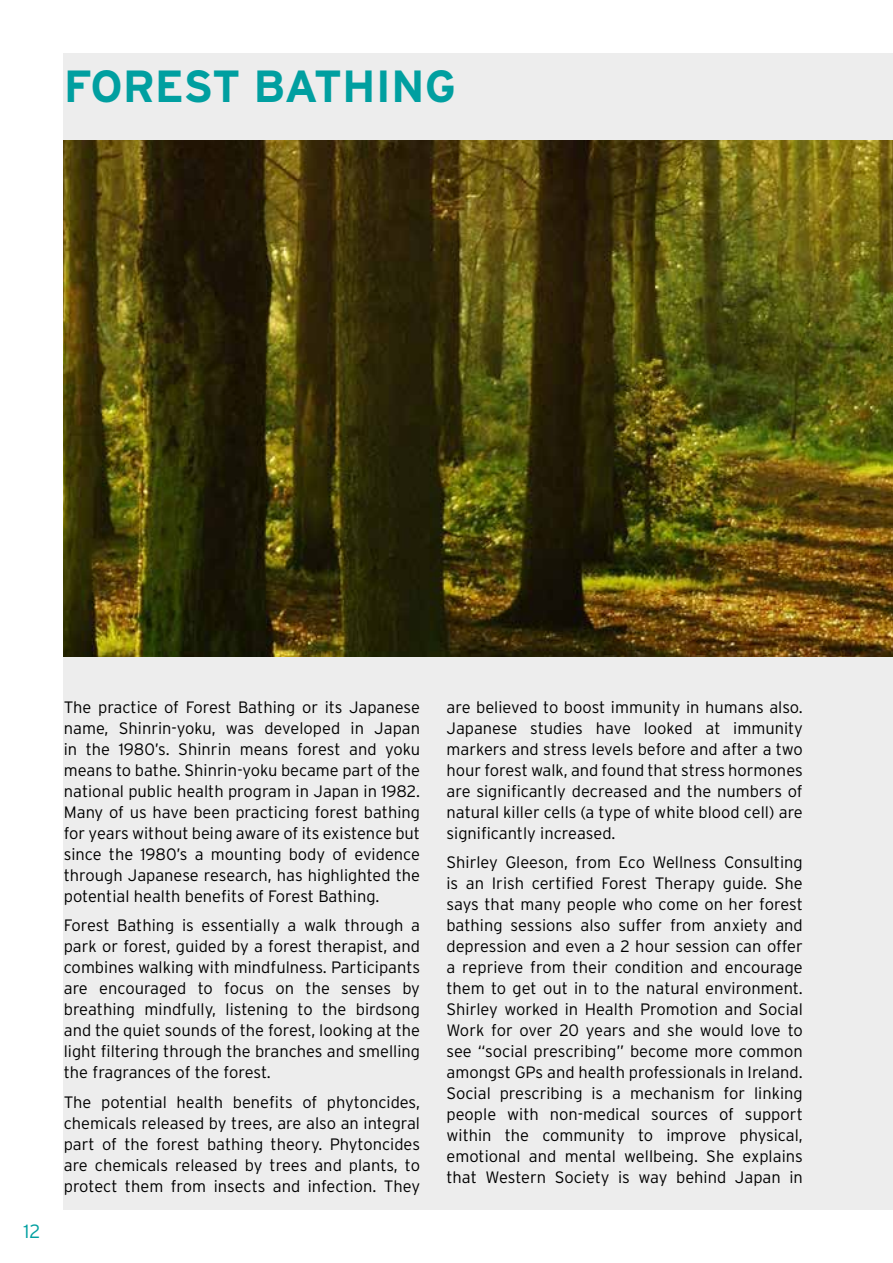
<style>
.page{position:relative;width:893px;height:1263px;background:#fff}
.page>*{position:absolute;margin:0;border:0;box-sizing:border-box;transform-origin:0 0}
.t1{font:700 45px "Interstate";color:#009fa0}
.t2{font:300 19.2px "Interstate";color:#009fa0}
.t3{font:300 16.5px/21px "Interstate";color:#000;text-align:justify}
</style>
<div class="page">
<div style="left:64px;top:53px;width:829px;height:1157px;background:#ededed"></div>
<img style="left:64px;top:140px;width:829px;height:516px">
<h1 class="t1" style="left:64px;top:59px;width:394px">FOREST BATHING</h1>
<p class="t2" style="left:23px;top:1219px;width:18px">12</p>
<p class="t3" style="left:64px;top:696px;width:358px">The practice of Forest Bathing or its Japanese name, Shinrin-yoku, was developed in Japan in the 1980’s. Shinrin means forest and yoku means to bathe. Shinrin-yoku became part of the national public health program in Japan in 1982.<br>Many of us have been practicing forest bathing for years without being aware of its existence but since the 1980’s a mounting body of evidence through Japanese research, has highlighted the potential health benefits of Forest Bathing.</p>
<p class="t3" style="left:64px;top:915px;width:358px">Forest Bathing is essentially a walk through a park or forest, guided by a forest therapist, and combines walking with mindfulness. Participants are encouraged to focus on the senses by breathing mindfully, listening to the birdsong and the quiet sounds of the forest, looking at the light filtering through the branches and smelling the fragrances of the forest.</p>
<p class="t3" style="left:64px;top:1091px;width:358px">The potential health benefits of phytoncides, chemicals released by trees, are also an integral part of the forest bathing theory. Phytoncides are chemicals released by trees and plants, to protect them from insects and infection. They</p>
<p class="t3" style="left:446px;top:696px;width:358px">are believed to boost immunity in humans also.<br>Japanese studies have looked at immunity markers and stress levels before and after a two hour forest walk, and found that stress hormones are significantly decreased and the numbers of natural killer cells (a type of white blood cell) are significantly increased.</p>
<p class="t3" style="left:446px;top:852px;width:358px">Shirley Gleeson, from Eco Wellness Consulting is an Irish certified Forest Therapy guide. She says that many people who come on her forest bathing sessions also suffer from anxiety and depression and even a 2 hour session can offer a reprieve from their condition and encourage them to get out in to the natural environment.<br>Shirley worked in Health Promotion and Social Work for over 20 years and she would love to see “social prescribing” become more common amongst GPs and health professionals in Ireland.<br>Social prescribing is a mechanism for linking people with non-medical sources of support within the community to improve physical, emotional and mental wellbeing. She explains that Western Society is way behind Japan in</p>
</div>
